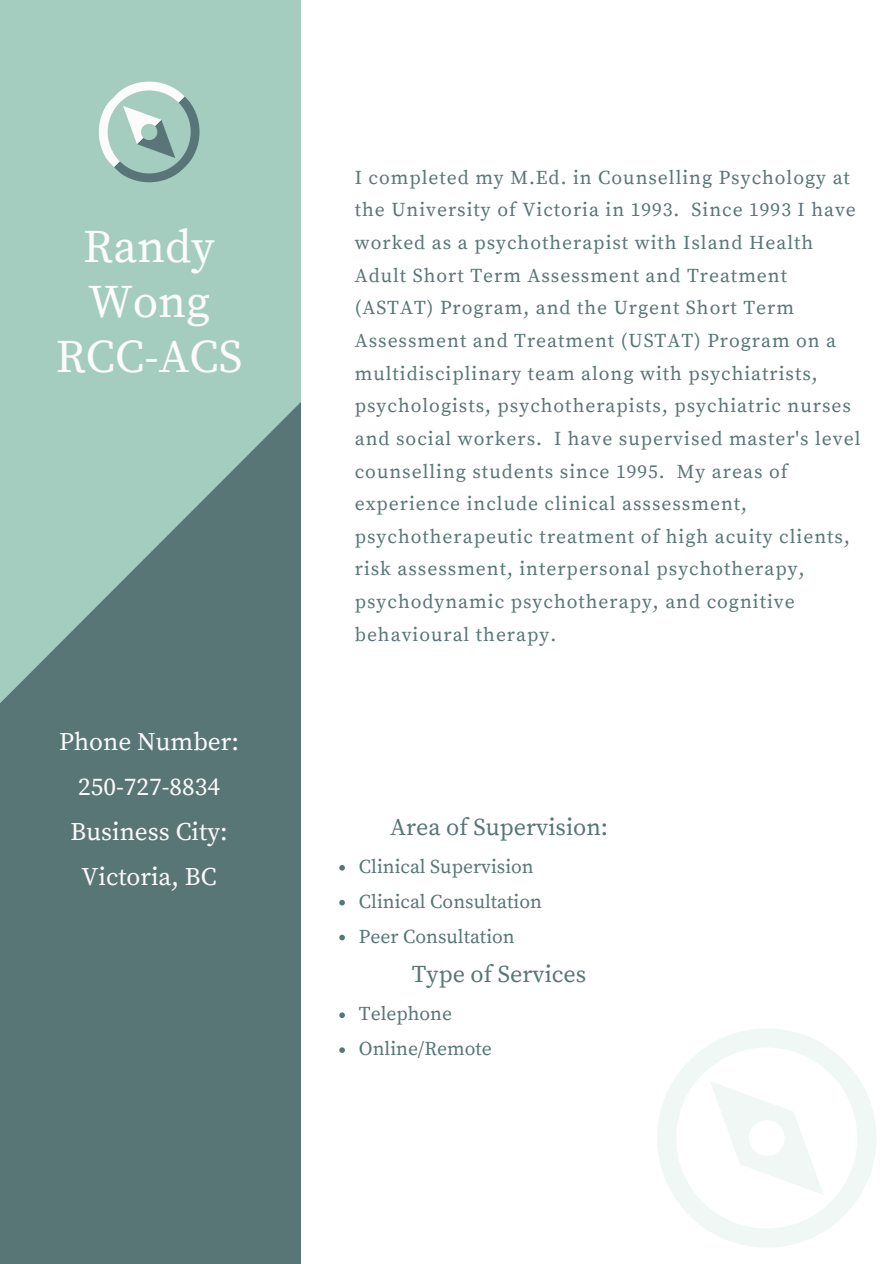
<style>
.page{position:relative;width:894px;height:1264px;background:#fff}
.page>*{position:absolute;margin:0;border:0;box-sizing:border-box;transform-origin:0 0}
.t1{font:46.35px/55.2px "Source Serif Pro";color:#fbfbfb;text-align:center}
.t2{font:25.2px/45px "Source Serif Pro";color:#fbfbfb;text-align:center}
.t3{font:24px "Source Serif Pro";color:#587676}
.t4{font:19.5px/32.7px "Source Serif Pro";letter-spacing:.05em;color:#587676}
.t5{font:19.5px "Source Serif Pro";color:#587676}
</style>
<div class="page">
<svg style="left:0;top:0;width:301px;height:1263px;background:#769994"></svg>
<svg style="left:79px;top:61px;width:141px;height:142px;background:#a5c9be"></svg>
<svg style="left:657px;top:1029px;width:219px;height:218px"></svg>
<svg style="left:339px;top:865px;width:6px;height:5px"></svg>
<svg style="left:339px;top:899px;width:6px;height:6px"></svg>
<svg style="left:339px;top:934px;width:6px;height:6px"></svg>
<svg style="left:339px;top:1012px;width:6px;height:6px"></svg>
<svg style="left:339px;top:1047px;width:6px;height:5px"></svg>
<p class="t1" style="left:56px;top:220px;width:188px">Randy<br>Wong<br>RCC-ACS</p>
<h1 class="t2" style="left:59px;top:720px;width:181px">Phone Number:<br>250-727-8834<br>Business City:<br>Victoria, BC</h1>
<p class="t4" style="left:354px;top:162px;width:507px">I completed my M.Ed. in Counselling Psychology at the University of Victoria in 1993. Since 1993 I have worked as a psychotherapist with Island Health Adult Short Term Assessment and Treatment (ASTAT) Program, and the Urgent Short Term Assessment and Treatment (USTAT) Program on a multidisciplinary team along with psychiatrists, psychologists, psychotherapists, psychiatric nurses and social workers. I have supervised master's level counselling students since 1995. My areas of experience include clinical asssessment, psychotherapeutic treatment of high acuity clients, risk assessment, interpersonal psychotherapy, psychodynamic psychotherapy, and cognitive behavioural therapy.</p>
<h2 class="t3" style="left:390px;top:812px;width:219px">Area of Supervision:</h2>
<p class="t5" style="left:359px;top:855px;width:176px">Clinical Supervision</p>
<p class="t5" style="left:359px;top:889px;width:184px">Clinical Consultation</p>
<h2 class="t5" style="left:359px;top:924px;width:157px">Peer Consultation</h2>
<p class="t3" style="left:412px;top:960px;width:176px">Type of Services</p>
<p class="t5" style="left:359px;top:1002px;width:95px">Telephone</p>
<p class="t5" style="left:359px;top:1037px;width:134px">Online/Remote</p>
</div>
